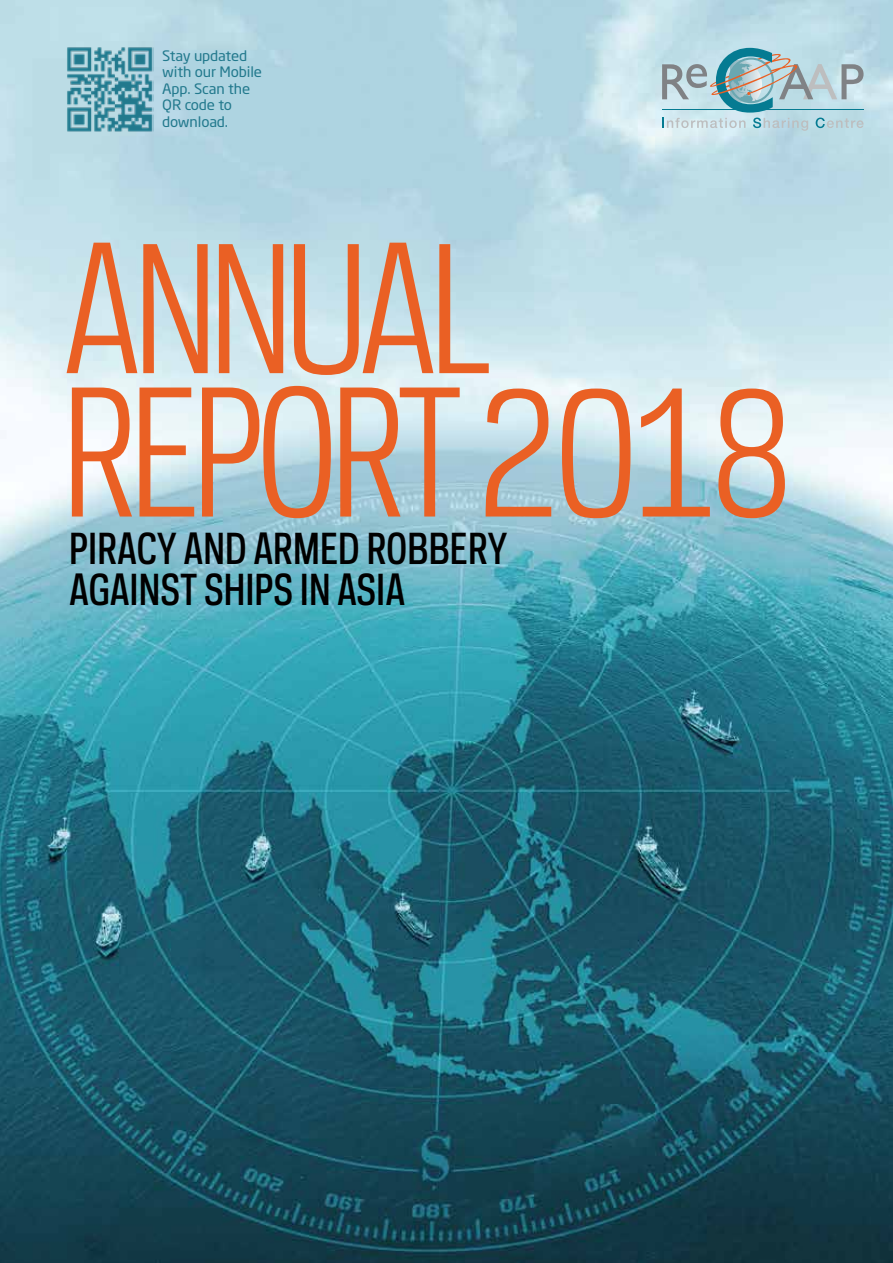
<style>
.page{position:relative;width:893px;height:1263px;background:#fff}
.page>*{position:absolute;margin:0;border:0;box-sizing:border-box;transform-origin:0 0}
.t1{font:165.3px/143.4px "Galaxie Polaris Condensed";letter-spacing:-.05em;color:#ea6024}
.t2{font:500 40.05px/41.7px "Galaxie Polaris Condensed";color:#000}
.t3{font:14.25px/16.5px "Neo Sans Std";letter-spacing:-.01em;color:#22798d;scale:1.05 1}
</style>
<div class="page">
<img style="left:0;top:0;width:893px;height:1263px">
<svg style="left:662px;top:48px;width:202px;height:83px;background:#aac8d0"></svg>
<img style="left:66px;top:45px;width:87px;height:88px">
<p class="t3" style="left:162px;top:47px;width:97px">Stay updated with our Mobile<br>App. Scan the<br>QR code to download.</p>
<h1 class="t1" style="left:62px;top:236px;width:734px">ANNUAL<br>REPORT 2018</h1>
<h2 class="t2" style="left:69px;top:527px;width:440px">PIRACY AND ARMED ROBBERY<br>AGAINST SHIPS IN ASIA</h2>
</div>
